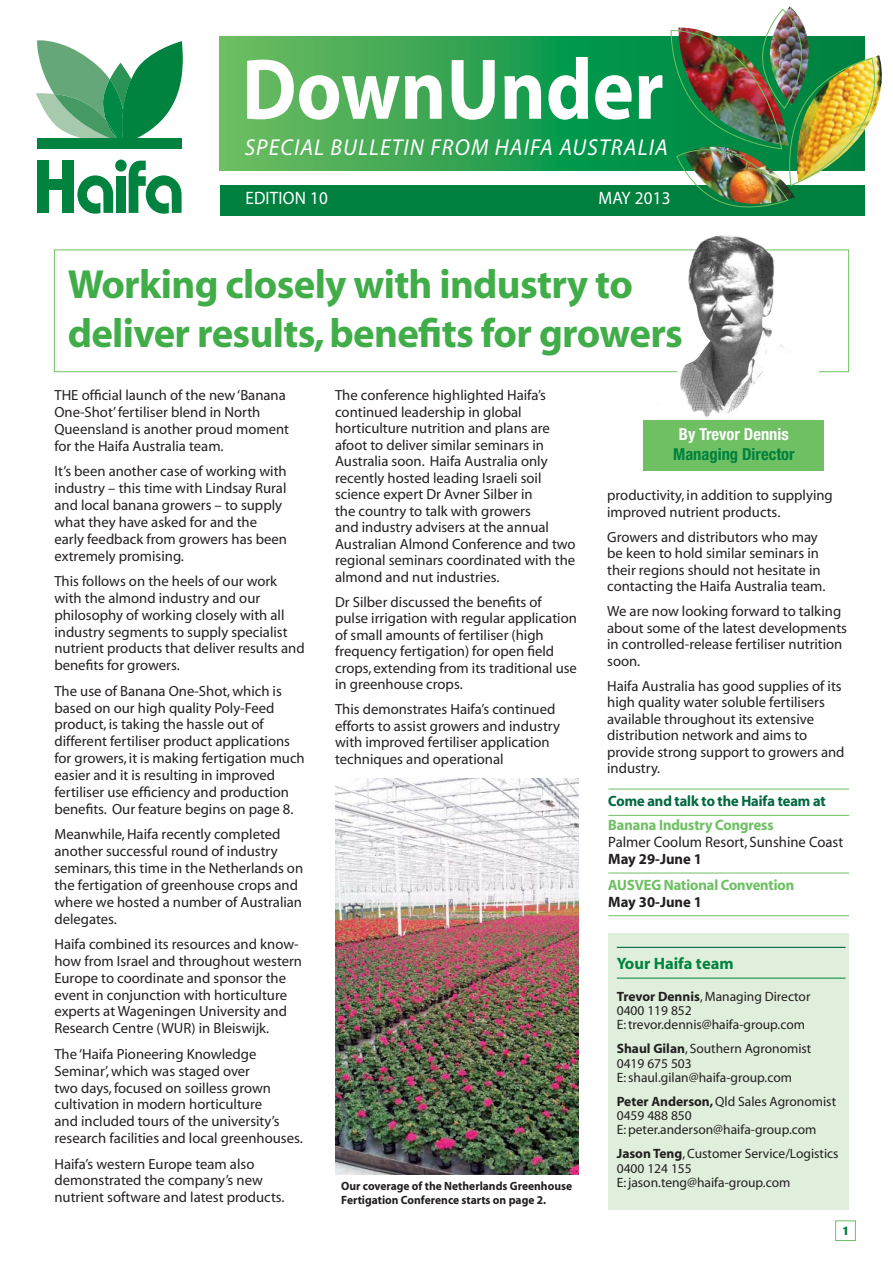
<style>
.page{position:relative;width:893px;height:1263px;background:#fff}
.page>*{position:absolute;margin:0;border:0;box-sizing:border-box;transform-origin:0 0}
.t1{font:700 87px "Myriad";color:#fff;scale:.9 1}
.t2{font:40.8px/49.1px "Myriad Headline";color:#41ad49}
.t3{font:italic 23.1px "Myriad";letter-spacing:.05em;color:#fff}
.t4{font:18px "Myriad";letter-spacing:.01em;color:#fff;scale:.95 1}
.t5{font:700 condensed 16.5px "Helvetica Neue";color:#00803f}
.t6{font:700 condensed 16.5px "Helvetica Neue";color:#fff}
.t7{font:700 16.5px "Myriad";color:#00833e}
.t8{font:15px "Myriad Headline";color:#6ec063}
.t9{font:15px "Myriad";color:#231f20}
.t10{font:15px "Myriad Headline";color:#00693f}
.t11{font:700 15px "Myriad";color:#231f20}
.t12{font:14.7px/17px "Myriad";color:#231f20}
.t13{font:13.5px/14.4px "Myriad";color:#231f20}
.t14{font:700 12px "Myriad";color:#231f20;scale:.96 1}
.t15{font:900 condensed 12px "Helvetica Neue";color:#00803f}
.s1{font-weight:700}
</style>
<div class="page">
<div style="left:608px;top:933px;width:241px;height:277px;background:#dfefdb"></div>
<div style="left:220px;top:185px;width:645px;height:30px;background:#00803f"></div>
<svg style="left:220px;top:37px;width:450px;height:133px;background:#32a553"></svg>
<div style="left:54px;top:250px;width:795px;height:122px;border:1px solid #6ec063"></div>
<img style="left:653px;top:235px;width:166px;height:182px">
<div style="left:643px;top:420px;width:181px;height:51px;background:#6ec063"></div>
<div style="left:835px;top:1220px;width:21px;height:21px;border:1px solid #6ec063"></div>
<div style="left:37px;top:138px;width:144px;height:10px;background:#00833e"></div>
<svg style="left:36px;top:40px;width:147px;height:105px"></svg>
<svg style="left:77px;top:175px;width:36px;height:39px"></svg>
<div style="left:116px;top:176px;width:10px;height:37px;background:#00833e"></div>
<svg style="left:129px;top:161px;width:53px;height:53px"></svg>
<div style="left:115px;top:160px;width:12px;height:12px;background:#00833e;border-radius:50%"></div>
<div style="left:37px;top:160px;width:11px;height:53px;background:#00833e"></div>
<div style="left:63px;top:160px;width:11px;height:53px;background:#00833e"></div>
<div style="left:47px;top:179px;width:18px;height:11px;background:#00833e"></div>
<img style="left:670px;top:8px;width:212px;height:208px">
<hr style="left:608px;top:789px;width:241px;height:1px;background:#6ec063">
<hr style="left:608px;top:815px;width:241px;height:1px;background:#6ec063">
<hr style="left:608px;top:873px;width:241px;height:1px;background:#6ec063">
<hr style="left:608px;top:915px;width:241px;height:1px;background:#6ec063">
<img style="left:335px;top:779px;width:244px;height:396px">
<hr style="left:617px;top:947px;width:228px;height:1px;background:#00693f">
<hr style="left:617px;top:978px;width:228px;height:1px;background:#00833e">
<h1 class="t1" style="left:242px;top:57px;width:470px">DownUnder</h1>
<h3 class="t3" style="left:245px;top:139px;width:425px">SPECIAL BULLETIN FROM HAIFA AUSTRALIA</h3>
<p class="t4" style="left:245px;top:192px;width:88px">EDITION 10</p>
<p class="t4" style="left:598px;top:192px;width:77px">MAY 2013</p>
<h2 class="t2" style="left:68px;top:263px;width:616px">Working closely with industry to deliver results, benefits for growers</h2>
<p class="t12" style="left:54px;top:388px;width:236px">THE official launch of the new ‘Banana One-Shot’ fertiliser blend in North Queensland is another proud moment for the Haifa Australia team.</p>
<p class="t12" style="left:54px;top:464px;width:234px">It’s been another case of working with industry – this time with Lindsay Rural and local banana growers – to supply what they have asked for and the early feedback from growers has been extremely promising.</p>
<p class="t12" style="left:54px;top:574px;width:252px">This follows on the heels of our work with the almond industry and our philosophy of working closely with all industry segments to supply specialist nutrient products that deliver results and benefits for growers.</p>
<p class="t12" style="left:54px;top:683px;width:252px">The use of Banana One-Shot, which is based on our high quality Poly-Feed product, is taking the hassle out of different fertiliser product applications for growers, it is making fertigation much easier and it is resulting in improved fertiliser use efficiency and production benefits. Our feature begins on page 8.</p>
<p class="t12" style="left:54px;top:827px;width:250px">Meanwhile, Haifa recently completed another successful round of industry seminars, this time in the Netherlands on the fertigation of greenhouse crops and where we hosted a number of Australian delegates.</p>
<p class="t12" style="left:54px;top:937px;width:249px">Haifa combined its resources and know&shy;how from Israel and throughout western Europe to coordinate and sponsor the event in conjunction with horticulture experts at Wageningen University and Research Centre (WUR) in Bleiswijk.</p>
<p class="t12" style="left:54px;top:1046px;width:250px">The ‘Haifa Pioneering Knowledge Seminar’, which was staged over<br>two days, focused on soilless grown cultivation in modern horticulture<br>and included tours of the university’s research facilities and local greenhouses.</p>
<p class="t12" style="left:54px;top:1156px;width:232px">Haifa’s western Europe team also demonstrated the company’s new nutrient software and latest products.</p>
<p class="t12" style="left:335px;top:388px;width:242px;line-height:16.5px">The conference highlighted Haifa’s continued leadership in global horticulture nutrition and plans are afoot to deliver similar seminars in Australia soon. Haifa Australia only recently hosted leading Israeli soil science expert Dr Avner Silber in<br>the country to talk with growers<br>and industry advisers at the annual Australian Almond Conference and two regional seminars coordinated with the almond and nut industries.</p>
<p class="t12" style="left:335px;top:595px;width:243px;line-height:16.5px">Dr Silber discussed the benefits of pulse irrigation with regular application of small amounts of fertiliser (high frequency fertigation) for open field crops, extending from its traditional use in greenhouse crops.</p>
<p class="t12" style="left:335px;top:702px;width:226px;line-height:16.5px">This demonstrates Haifa’s continued efforts to assist growers and industry with improved fertiliser application techniques and operational</p>
<p class="t6" style="left:679px;top:429px;width:111px">By Trevor Dennis</p>
<p class="t5" style="left:673px;top:448px;width:123px">Managing Director</p>
<p class="t12" style="left:607px;top:488px;width:227px;line-height:16.5px">productivity, in addition to supplying improved nutrient products.</p>
<p class="t12" style="left:607px;top:529px;width:220px;line-height:16.5px">Growers and distributors who may be keen to hold similar seminars in their regions should not hesitate in contacting the Haifa Australia team.</p>
<p class="t12" style="left:607px;top:604px;width:241px;line-height:16.5px">We are now looking forward to talking about some of the latest developments in controlled-release fertiliser nutrition soon.</p>
<p class="t12" style="left:607px;top:678px;width:239px;line-height:16.5px">Haifa Australia has good supplies of its high quality water soluble fertilisers available throughout its extensive distribution network and aims to provide strong support to growers and industry.</p>
<p class="t10" style="left:608px;top:796px;width:219px">Come and talk to the Haifa team at</p>
<p class="t8" style="left:608px;top:819px;width:167px">Banana Industry Congress</p>
<p class="t9" style="left:608px;top:836px;width:236px">Palmer Coolum Resort, Sunshine Coast</p>
<p class="t11" style="left:608px;top:853px;width:95px">May 29-June 1</p>
<p class="t8" style="left:608px;top:879px;width:187px">AUSVEG National Convention</p>
<p class="t11" style="left:608px;top:896px;width:95px">May 30-June 1</p>
<p class="t7" style="left:617px;top:957px;width:118px">Your Haifa team</p>
<p class="t13" style="left:617px;top:990px;width:195px"><span class="s1">Trevor Dennis</span>, Managing Director<br>0400 119 852<br>E: trevor.dennis@haifa-group.com</p>
<p class="t13" style="left:617px;top:1042px;width:196px"><span class="s1">Shaul Gilan</span>, Southern Agronomist<br>0419 675 503<br>E: shaul.gilan@haifa-group.com</p>
<p class="t13" style="left:617px;top:1095px;width:221px"><span class="s1">Peter Anderson,</span> Qld Sales Agronomist<br>0459 488 850<br>E: peter.anderson@haifa-group.com</p>
<p class="t13" style="left:617px;top:1147px;width:223px"><span class="s1">Jason Teng</span>, Customer Service/Logistics<br>0400 124 155</p>
<p class="t14" style="left:341px;top:1182px;width:242px">Our coverage of the Netherlands Greenhouse</p>
<p class="t13" style="left:617px;top:1176px;width:175px">E: jason.teng@haifa-group.com</p>
<p class="t14" style="left:341px;top:1195px;width:215px">Fertigation Conference starts on page 2.</p>
<p class="t15" style="left:843px;top:1223px;width:8px">1</p>
</div>
